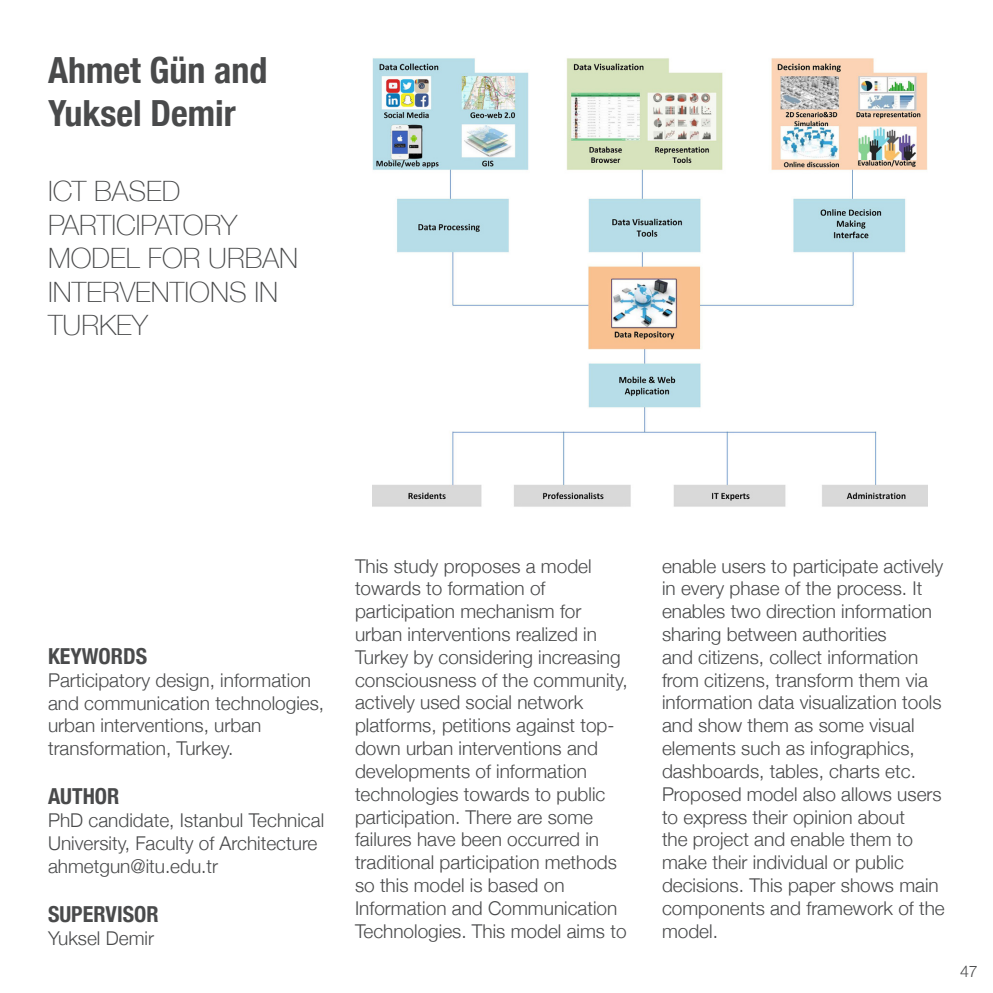
<style>
.page{position:relative;width:993px;height:993px;background:#fff}
.page>*{position:absolute;margin:0;border:0;box-sizing:border-box;transform-origin:0 0}
.t1{font:700 condensed 36px/43.2px "Helvetica Neue";color:#494a4b}
.t2{font:100 28px/33.6px "Helvetica Neue";color:#494a4b}
.t3{font:700 condensed 22px "Helvetica Neue";color:#494a4b}
.t4{font:300 19px/22.8px "Helvetica Neue";color:#494a4b}
.t5{font:300 16px "Helvetica Neue";color:#494a4b}
</style>
<div class="page">
<img style="left:372px;top:58px;width:555px;height:449px">
<p class="t1" style="left:48px;top:46px;width:221px">Ahmet Gün and<br>Yuksel Demir</p>
<p class="t2" style="left:48px;top:173px;width:251px">ICT BASED<br>PARTICIPATORY<br>MODEL FOR URBAN<br>INTERVENTIONS IN<br>TURKEY</p>
<p class="t3" style="left:48px;top:637px;width:101px">KEYWORDS</p>
<p class="t4" style="left:48px;top:667px;width:277px">Participatory design, information and communication technologies, urban interventions, urban transformation, Turkey.</p>
<p class="t3" style="left:48px;top:778px;width:73px">AUTHOR</p>
<p class="t4" style="left:48px;top:807px;width:277px">PhD candidate, Istanbul Technical<br>University, Faculty of Architecture</p>
<p class="t4" style="left:48px;top:853px;width:172px">ahmetgun@itu.edu.tr</p>
<p class="t3" style="left:48px;top:895px;width:112px">SUPERVISOR</p>
<p class="t4" style="left:48px;top:925px;width:107px">Yuksel Demir</p>
<p class="t4" style="left:355px;top:553px;width:274px">This study proposes a model towards to formation of participation mechanism for urban interventions realized in<br>Turkey by considering increasing consciousness of the community, actively used social network platforms, petitions against top&shy;down urban interventions and developments of information technologies towards to public participation. There are some failures have been occurred in traditional participation methods so this model is based on<br>Information and Communication<br>Technologies. This model aims to</p>
<p class="t4" style="left:661px;top:553px;width:284px">enable users to participate actively in every phase of the process. It enables two direction information sharing between authorities<br>and citizens, collect information from citizens, transform them via information data visualization tools and show them as some visual elements such as infographics, dashboards, tables, charts etc.<br>Proposed model also allows users to express their opinion about<br>the project and enable them to make their individual or public decisions. This paper shows main components and framework of the model.</p>
<p class="t5" style="left:959px;top:957px;width:19px">47</p>
</div>
